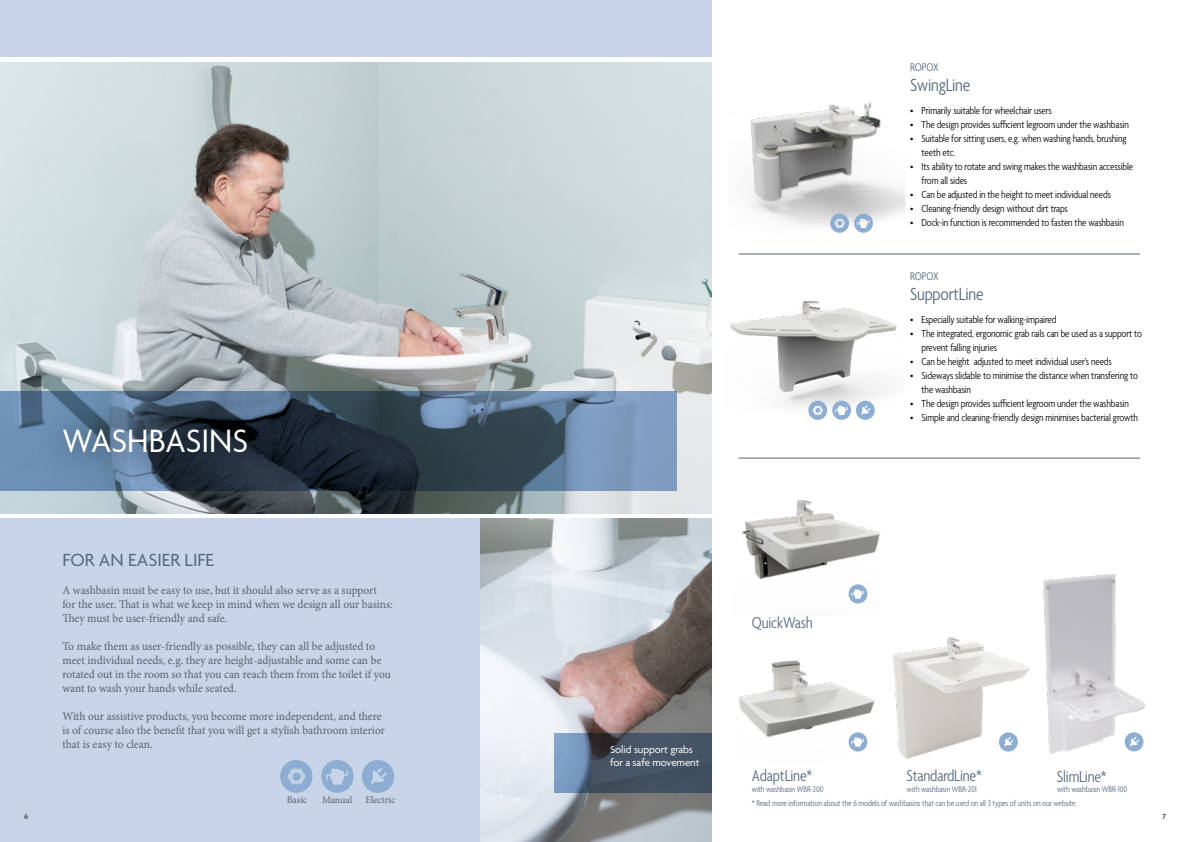
<style>
.page{position:relative;width:1191px;height:842px;background:#fff}
.page>*{position:absolute;margin:0;border:0;box-sizing:border-box;transform-origin:0 0}
.t1{font:35px "Agenda";color:#fff;scale:.95 1}
.t2{font:300 condensed 19px "Agenda";letter-spacing:-.01em;color:#53677f}
.t3{font:19px "Agenda";color:#53677f}
.t4{font:300 condensed 17px "Agenda";letter-spacing:-.01em;color:#53677f}
.t5{font:12px/14px "Minion Pro";letter-spacing:-.005em;color:#5a616e;scale:.95 1}
.t6{font:300 condensed 12px "Agenda";letter-spacing:-.02em;color:#53677f}
.t7{font:300 condensed 11px/14px "Agenda";letter-spacing:-.01em;color:#000}
.t8{font:11px/13px "Agenda";letter-spacing:-.01em;color:#fff}
.t9{font:10px "Minion Pro";letter-spacing:-.01em;color:#5a616e}
.t10{font:300 condensed 9px/14.2px "Agenda";letter-spacing:-.01em;color:#53677f}
.t11{font:700 8px "Agenda";color:#5a616e}
</style>
<div class="page">
<img style="left:479px;top:519px;width:232px;height:323px">
<img style="left:0;top:62px;width:711px;height:451px">
<svg style="left:554px;top:733px;width:158px;height:59px;background:#4d5e73"></svg>
<div style="left:0;top:519px;width:479px;height:323px;background:#c8d5e8"></div>
<svg style="left:0;top:391px;width:676px;height:99px;background:#4a6177"></svg>
<div style="left:35px;top:400px;width:241px;height:83px;background:#000;opacity:.75"></div>
<div style="left:0;top:0;width:711px;height:57px;background:#c8d5e8"></div>
<hr style="left:738px;top:254px;width:402px;height:1px;background:#5a616e">
<hr style="left:738px;top:458px;width:402px;height:1px;background:#5a616e">
<svg style="left:280px;top:760px;width:32px;height:33px"></svg>
<svg style="left:362px;top:760px;width:32px;height:33px"></svg>
<svg style="left:321px;top:760px;width:32px;height:33px"></svg>
<div style="left:727px;top:103px;width:179px;height:132px;background:#000;opacity:.34"></div>
<img style="left:727px;top:102px;width:177px;height:131px">
<svg style="left:830px;top:214px;width:43px;height:19px"></svg>
<img style="left:730px;top:301px;width:167px;height:113px">
<svg style="left:808px;top:401px;width:66px;height:19px"></svg>
<img style="left:742px;top:499px;width:138px;height:105px">
<svg style="left:848px;top:584px;width:19px;height:19px"></svg>
<img style="left:1043px;top:573px;width:102px;height:181px">
<svg style="left:1124px;top:732px;width:19px;height:19px"></svg>
<img style="left:893px;top:637px;width:137px;height:122px">
<svg style="left:999px;top:732px;width:18px;height:19px"></svg>
<img style="left:738px;top:660px;width:137px;height:92px">
<svg style="left:848px;top:732px;width:19px;height:19px"></svg>
<h1 class="t1" style="left:62px;top:422px;width:197px">WASHBASINS</h1>
<p class="t11" style="left:24px;top:812px;width:6px">6</p>
<h2 class="t3" style="left:62px;top:550px;width:153px">FOR AN EASIER LIFE</h2>
<p class="t5" style="left:62px;top:583px;width:349px">A washbasin must be easy to use, but it should also serve as a support for the user. That is what we keep in mind when we design all our basins:<br>They must be user-friendly and safe.</p>
<p class="t5" style="left:62px;top:639px;width:347px">To make them as user-friendly as possible, they can all be adjusted to meet individual needs, e.g. they are height-adjustable and some can be rotated out in the room so that you can reach them from the toilet if you want to wash your hands while seated.</p>
<p class="t5" style="left:62px;top:709px;width:341px">With our assistive products, you become more independent, and there is of course also the benefit that you will get a stylish bathroom interior that is easy to clean.</p>
<p class="t9" style="left:287px;top:793px;width:22px">Basic</p>
<p class="t9" style="left:322px;top:793px;width:32px">Manual</p>
<p class="t9" style="left:365px;top:793px;width:31px">Electric</p>
<p class="t6" style="left:910px;top:61px;width:30px">ROPOX</p>
<h2 class="t2" style="left:910px;top:74px;width:62px">SwingLine</h2>
<p class="t7" style="left:910px;top:104px;width:143px">• Primarily suitable for wheelchair users</p>
<p class="t7" style="left:910px;top:118px;width:220px">• The design provides sufficient legroom under the washbasin</p>
<p class="t7" style="left:921px;top:132px;width:206px;text-indent:-11px">• Suitable for sitting users, e.g. when washing hands, brushing teeth etc.</p>
<p class="t7" style="left:921px;top:160px;width:213px;text-indent:-11px">• Its ability to rotate and swing makes the washbasin accessible from all sides</p>
<p class="t7" style="left:910px;top:188px;width:202px">• Can be adjusted in the height to meet individual needs</p>
<p class="t7" style="left:910px;top:202px;width:159px">• Cleaning-friendly design without dirt traps</p>
<p class="t7" style="left:910px;top:216px;width:215px">• Dock-in function is recommended to fasten the washbasin</p>
<p class="t6" style="left:910px;top:270px;width:30px">ROPOX</p>
<h2 class="t2" style="left:910px;top:284px;width:75px">SupportLine</h2>
<p class="t7" style="left:910px;top:313px;width:148px">• Especially suitable for walking-impaired</p>
<p class="t7" style="left:921px;top:327px;width:222px;text-indent:-11px">• The integrated, ergonomic grab rails can be used as a support to prevent falling injuries</p>
<p class="t7" style="left:910px;top:355px;width:203px">• Can be height adjusted to meet individual user’s needs</p>
<p class="t7" style="left:921px;top:369px;width:218px;text-indent:-11px">• Sideways slidable to minimise the distance when transfering to the washbasin</p>
<p class="t7" style="left:910px;top:397px;width:220px">• The design provides sufficient legroom under the washbasin</p>
<p class="t7" style="left:910px;top:411px;width:229px">• Simple and cleaning-friendly design minimises bacterial growth</p>
<p class="t8" style="left:610px;top:743px;width:91px">Solid support grabs for a safe movement</p>
<h3 class="t4" style="left:752px;top:613px;width:62px">QuickWash</h3>
<h3 class="t4" style="left:752px;top:766px;width:62px">AdaptLine*</h3>
<h3 class="t4" style="left:906px;top:766px;width:77px">StandardLine*</h3>
<h3 class="t4" style="left:1056px;top:767px;width:51px">SlimLine*</h3>
<p class="t10" style="left:752px;top:782px;width:73px">with washbasin WBR-200</p>
<p class="t10" style="left:752px;top:782px;width:377px;text-indent:305px">with washbasin WBR-100 * Read more information about the 6 models of washbasins that can be used on all 3 types of units on our website.</p>
<p class="t10" style="left:907px;top:782px;width:71px">with washbasin WBR-201</p>
<p class="t11" style="left:1162px;top:812px;width:5px">7</p>
</div>
